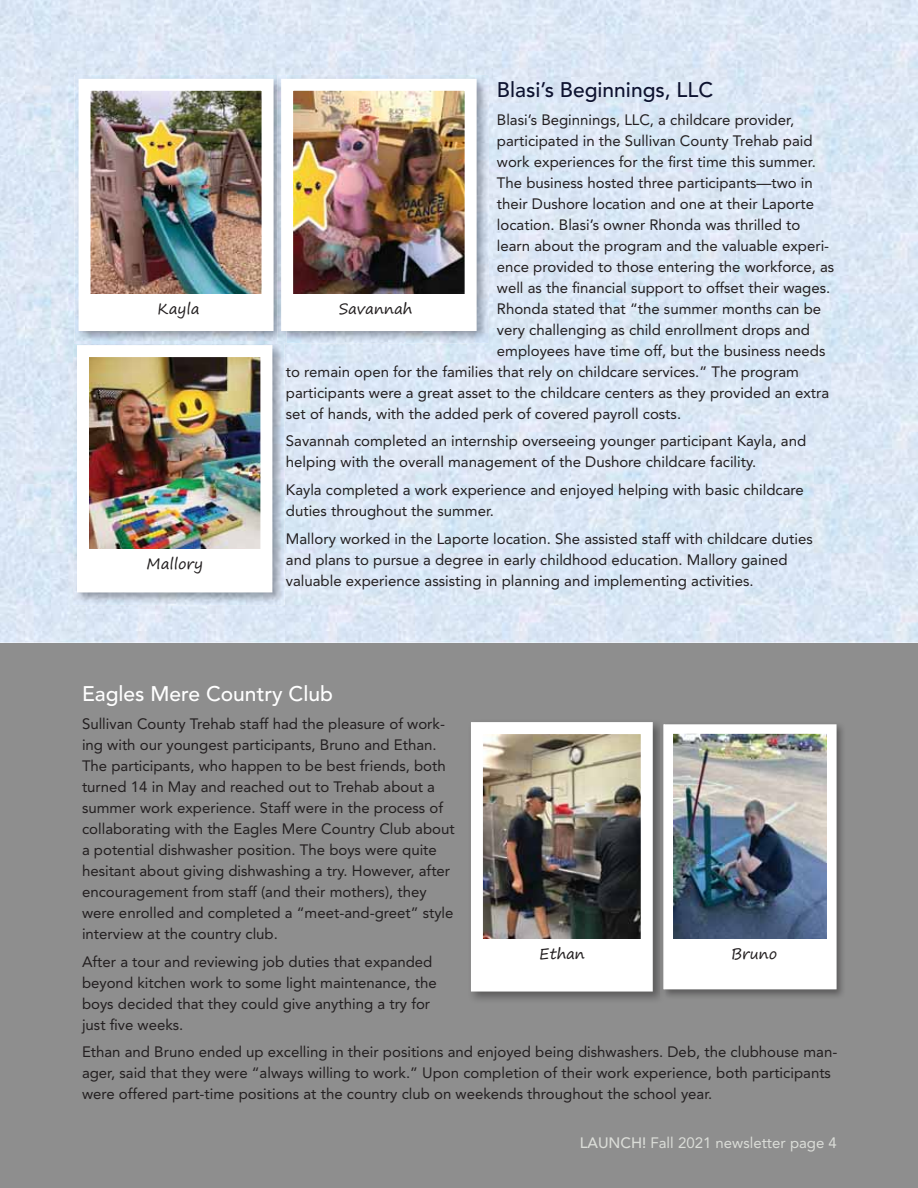
<style>
.page{position:relative;width:918px;height:1188px;background:#fff}
.page>*{position:absolute;margin:0;border:0;box-sizing:border-box;transform-origin:0 0}
.t1{font:500 21px "Avenir LT Std";color:#fff}
.t2{font:500 21px "Avenir LT Std";color:#0d122f}
.t3{font:15px/21px "Avenir LT Std";color:#231f20}
.t4{font:15px "Avenir LT Std";color:#dbddd8}
.t5{font:15px "Segoe Print";color:#231f20}
.s1{font-weight:500}
</style>
<div class="page">
<div style="left:0;top:629px;width:918px;height:559px;background:#8e8e8e"></div>
<img style="left:0;top:0;width:918px;height:643px">
<img style="left:665px;top:725px;width:178px;height:272px">
<img style="left:665px;top:724px;width:172px;height:265px">
<img style="left:475px;top:726px;width:190px;height:274px">
<img style="left:663px;top:724px;width:2px;height:265px">
<img style="left:471px;top:722px;width:188px;height:276px">
<img style="left:73px;top:73px;width:202px;height:264px">
<img style="left:277px;top:75px;width:212px;height:268px">
<img style="left:275px;top:73px;width:208px;height:264px">
<img style="left:73px;top:343px;width:212px;height:262px">
<svg style="left:278px;top:341px;width:7px;height:2px"></svg>
<img style="left:71px;top:339px;width:207px;height:259px">
<div style="left:88px;top:295px;width:181px;height:31px;background:#fff"></div>
<div style="left:285px;top:295px;width:181px;height:31px;background:#fff"></div>
<div style="left:86px;top:549px;width:178px;height:32px;background:#fff"></div>
<div style="left:480px;top:940px;width:165px;height:43px;background:#fff"></div>
<div style="left:673px;top:940px;width:163px;height:43px;background:#fff"></div>
<h1 class="t2" style="left:497px;top:81px;width:218px">Blasi’s Beginnings, LLC</h1>
<p class="t3" style="left:497px;top:110px;width:299px">Blasi’s Beginnings, LLC, a childcare provider,</p>
<p class="t3" style="left:497px;top:131px;width:317px">participated in the Sullivan County Trehab paid</p>
<p class="t3" style="left:497px;top:152px;width:321px">work experiences for the first time this summer.</p>
<p class="t3" style="left:497px;top:173px;width:317px">The business hosted three participants—two in</p>
<p class="t3" style="left:497px;top:194px;width:319px">their Dushore location and one at their Laporte</p>
<p class="t3" style="left:497px;top:215px;width:305px">location. Blasi’s owner Rhonda was thrilled to</p>
<p class="t3" style="left:497px;top:236px;width:334px">learn about the program and the valuable experi-</p>
<p class="t3" style="left:497px;top:257px;width:339px">ence provided to those entering the workforce, as</p>
<p class="t3" style="left:497px;top:278px;width:335px">well as the financial support to offset their wages.</p>
<p class="t3" style="left:497px;top:299px;width:326px">Rhonda stated that “the summer months can be</p>
<p class="t3" style="left:497px;top:320px;width:315px">very challenging as child enrollment drops and</p>
<p class="t3" style="left:497px;top:341px;width:330px">employees have time off, but the business needs</p>
<p class="t3" style="left:286px;top:362px;width:515px">to remain open for the families that rely on childcare services.” The program</p>
<p class="t3" style="left:286px;top:383px;width:545px">participants were a great asset to the childcare centers as they provided an extra</p>
<p class="t3" style="left:286px;top:404px;width:397px">set of hands, with the added perk of covered payroll costs.</p>
<p class="t3" style="left:286px;top:432px;width:522px">Savannah completed an internship overseeing younger participant Kayla, and helping with the overall management of the Dushore childcare facility.</p>
<p class="t3" style="left:286px;top:481px;width:519px">Kayla completed a work experience and enjoyed helping with basic childcare duties throughout the summer.</p>
<p class="t3" style="left:286px;top:529px;width:528px">Mallory worked in the Laporte location. She assisted staff with childcare duties and plans to pursue a degree in early childhood education. Mallory gained valuable experience assisting in planning and implementing activities.</p>
<p class="t5" style="left:158px;top:302px;width:43px">Kayla</p>
<p class="t5" style="left:339px;top:302px;width:75px">Savannah</p>
<p class="t5" style="left:147px;top:556px;width:58px">Mallory</p>
<h1 class="t1" style="left:82px;top:685px;width:252px">Eagles Mere Country Club</h1>
<p class="t3" style="left:82px;top:714px;width:374px">Sullivan County Trehab staff had the pleasure of work&shy;ing with our youngest participants, Bruno and Ethan.<br>The participants, who happen to be best friends, both turned 14 in May and reached out to Trehab about a summer work experience. Staff were in the process of collaborating with the Eagles Mere Country Club about a potential dishwasher position. The boys were quite hesitant about giving dishwashing a try. However, after encouragement from staff (and their mothers), they were enrolled and completed a “meet-and-greet” style interview at the country club.</p>
<p class="t3" style="left:82px;top:952px;width:356px">After a tour and reviewing job duties that expanded beyond kitchen work to some light maintenance, the boys decided that they could give anything a try for just five weeks.</p>
<p class="t3" style="left:82px;top:1043px;width:757px">Ethan and Bruno ended up excelling in their positions and enjoyed being dishwashers. Deb, the clubhouse man&shy;ager, said that they were “always willing to work.” Upon completion of their work experience, both participants were offered part-time positions at the country club on weekends throughout the school year.</p>
<p class="t5" style="left:539px;top:947px;width:47px">Ethan</p>
<p class="t5" style="left:731px;top:947px;width:48px">Bruno</p>
<p class="t4" style="left:580px;top:1136px;width:259px"><span class="s1">LAUNCH!</span> Fall 2021 newsletter page 4</p>
</div>
